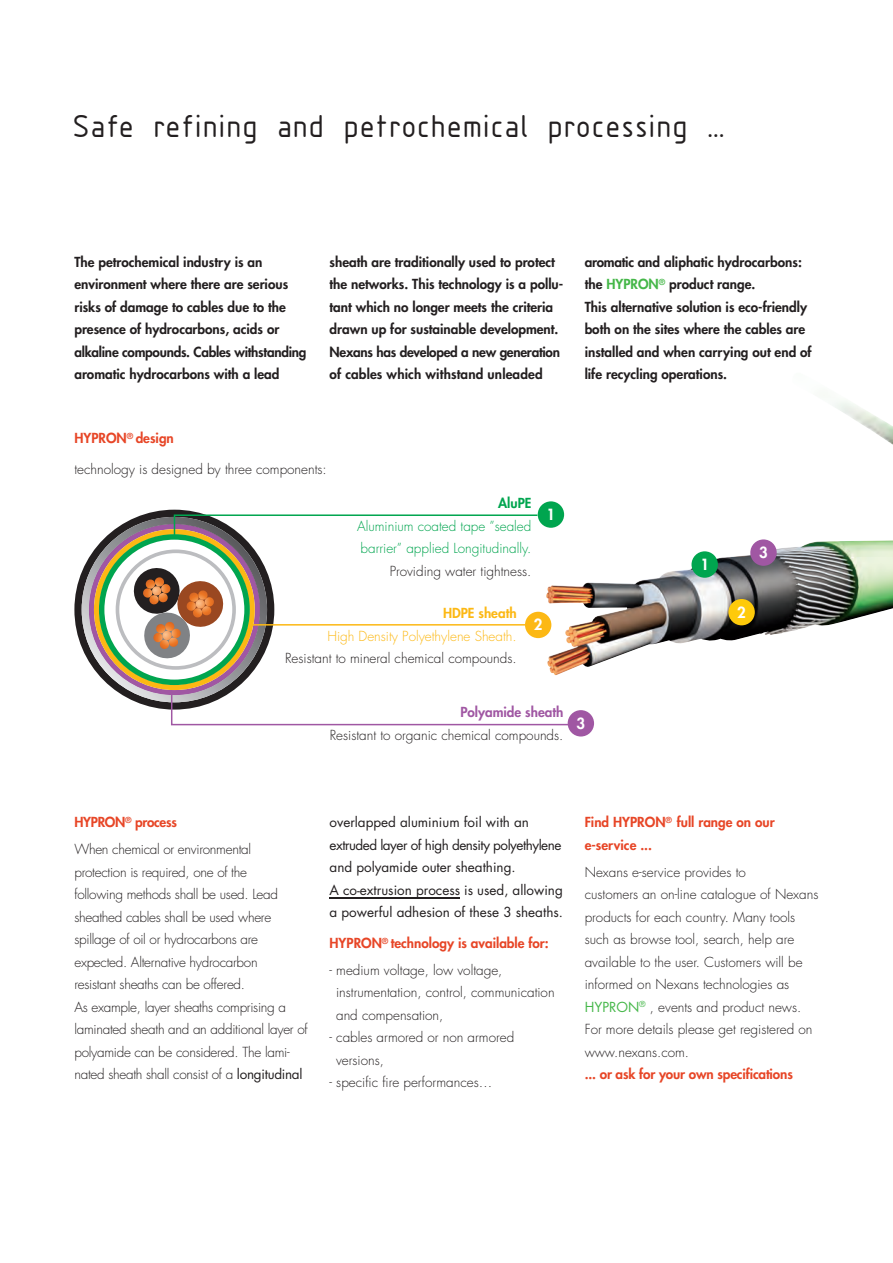
<style>
.page{position:relative;width:893px;height:1263px;background:#fff}
.page>*{position:absolute;margin:0;border:0;box-sizing:border-box;transform-origin:0 0}
.t1{font:33px "Isonorm 3098";letter-spacing:.065em;color:#231f20}
.t2{font:800 15px "Futura";color:#fff}
.t3{font:800 13.5px/22.5px "Futura";color:#231f20}
.t4{font:300 13.5px/22.5px "Futura";color:#231f20}
.t5{font:300 13.5px/22.5px "Futura";letter-spacing:-.02em;color:#231f20}
.t6{font:13.5px/22.5px "Futura";color:#231f20}
.t7{font:800 13.5px/22.5px "Futura";color:#e74627}
.t8{font:300 13.5px/22.5px "Futura";color:#00a54f}
.t9{font:300 13.5px "Futura";color:#fcb814}
.t10{font:800 13.5px "Futura";color:#a057a3}
.t11{font:800 13.5px "Futura";color:#fcb814}
.t12{font:800 13.5px "Futura";color:#00a54f}
.s1{color:#45b749}
.s2{font-weight:800;color:#e74627}
.s3{font-weight:400}
.s4{font-weight:400;color:#45b749}
</style>
<div class="page">
<svg style="left:74px;top:510px;width:497px;height:216px"></svg>
<hr style="left:330px;top:897px;width:130px;height:2px;background:#231f20">
<div style="left:538px;top:501px;width:26px;height:27px;background:#00a54f;border-radius:50%"></div>
<div style="left:525px;top:612px;width:26px;height:26px;background:#fcb814;border-radius:50%"></div>
<div style="left:568px;top:710px;width:26px;height:26px;background:#a057a3;border-radius:50%"></div>
<img style="left:546px;top:401px;width:347px;height:274px">
<div style="left:691px;top:551px;width:27px;height:27px;background:#00a54f;border-radius:50%"></div>
<div style="left:728px;top:599px;width:27px;height:26px;background:#feca0a;border-radius:50%"></div>
<div style="left:750px;top:539px;width:27px;height:27px;background:#a057a3;border-radius:50%"></div>
<h1 class="t1" style="left:74px;top:106px;width:651px">Safe refining and petrochemical processing …</h1>
<p class="t3" style="left:74px;top:251px;width:234px">The petrochemical industry is an environment where there are serious risks of damage to cables due to the presence of hydrocarbons, acids or alkaline compounds. Cables withstanding aromatic hydrocarbons with a lead</p>
<p class="t3" style="left:330px;top:251px;width:235px">sheath are traditionally used to protect the networks. This technology is a pollu&shy;tant which no longer meets the criteria drawn up for sustainable development.<br>Nexans has developed a new generation of cables which withstand unleaded</p>
<p class="t3" style="left:585px;top:251px;width:228px">aromatic and aliphatic hydrocarbons: the <span class="s1">HYPRON</span><sup>®</sup> product range.<br>This alternative solution is eco-friendly both on the sites where the cables are installed and when carrying out end of life recycling operations.</p>
<p class="t7" style="left:74px;top:427px;width:101px">HYPRON<sup>®</sup> design</p>
<p class="t4" style="left:74px;top:459px;width:254px">technology is designed by three components:</p>
<p class="t12" style="left:498px;top:497px;width:35px">AluPE</p>
<p class="t8" style="left:357px;top:516px;width:176px">Aluminium coated tape ”sealed barrier” applied Longitudinally.</p>
<p class="t4" style="left:390px;top:561px;width:143px">Providing water tightness.</p>
<p class="t11" style="left:443px;top:607px;width:75px">HDPE sheath</p>
<p class="t9" style="left:327px;top:630px;width:191px">High Density Polyethylene Sheath.</p>
<p class="t4" style="left:285px;top:648px;width:233px">Resistant to mineral chemical compounds.</p>
<p class="t10" style="left:460px;top:706px;width:105px">Polyamide sheath</p>
<p class="t4" style="left:330px;top:725px;width:235px">Resistant to organic chemical compounds.</p>
<p class="t2" style="left:547px;top:507px;width:10px">1</p>
<p class="t2" style="left:534px;top:618px;width:10px">2</p>
<p class="t2" style="left:576px;top:716px;width:10px">3</p>
<p class="t2" style="left:700px;top:557px;width:10px">1</p>
<p class="t2" style="left:759px;top:545px;width:10px">3</p>
<p class="t2" style="left:737px;top:605px;width:10px">2</p>
<p class="t5" style="left:74px;top:810px;width:178px;line-height:26.7px"><span class="s2">HYPRON</span><sup>®</sup> <span class="s2">process<br></span>When chemical or environmental</p>
<p class="t5" style="left:74px;top:861px;width:235px">protection is required, one of the<br>following methods shall be used. Lead sheathed cables shall be used where spillage of oil or hydrocarbons are expected. Alternative hydrocarbon<br>resistant sheaths can be offered.<br>As example, layer sheaths comprising a laminated sheath and an additional layer of polyamide can be considered. The lami&shy;nated sheath shall consist of a <span class="s3">longitudinal</span></p>
<p class="t6" style="left:330px;top:812px;width:235px">overlapped aluminium foil with an extruded layer of high density polyethylene and polyamide outer sheathing.<br>A co-extrusion process is used, allowing a powerful adhesion of these 3 sheaths.</p>
<p class="t7" style="left:330px;top:933px;width:221px">HYPRON<sup>®</sup> technology is available for:</p>
<p class="t4" style="left:336px;top:960px;width:220px;text-indent:-7px">- medium voltage, low voltage, instrumentation, control, communication and compensation,</p>
<p class="t4" style="left:336px;top:1027px;width:180px;text-indent:-7px">- cables armored or non armored versions,</p>
<p class="t4" style="left:330px;top:1072px;width:164px">- specific fire performances…</p>
<p class="t7" style="left:585px;top:812px;width:191px">Find HYPRON<sup>®</sup> full range on our e-service ...</p>
<p class="t4" style="left:585px;top:861px;width:235px">Nexans e-service provides to<br>customers an on-line catalogue of Nexans products for each country. Many tools such as browse tool, search, help are available to the user. Customers will be informed on Nexans technologies as <span class="s4">HYPRON</span><sup>®</sup> , events and product news.<br>For more details please get registered on www.nexans.com.</p>
<p class="t7" style="left:585px;top:1064px;width:210px">... or ask for your own specifications</p>
</div>
